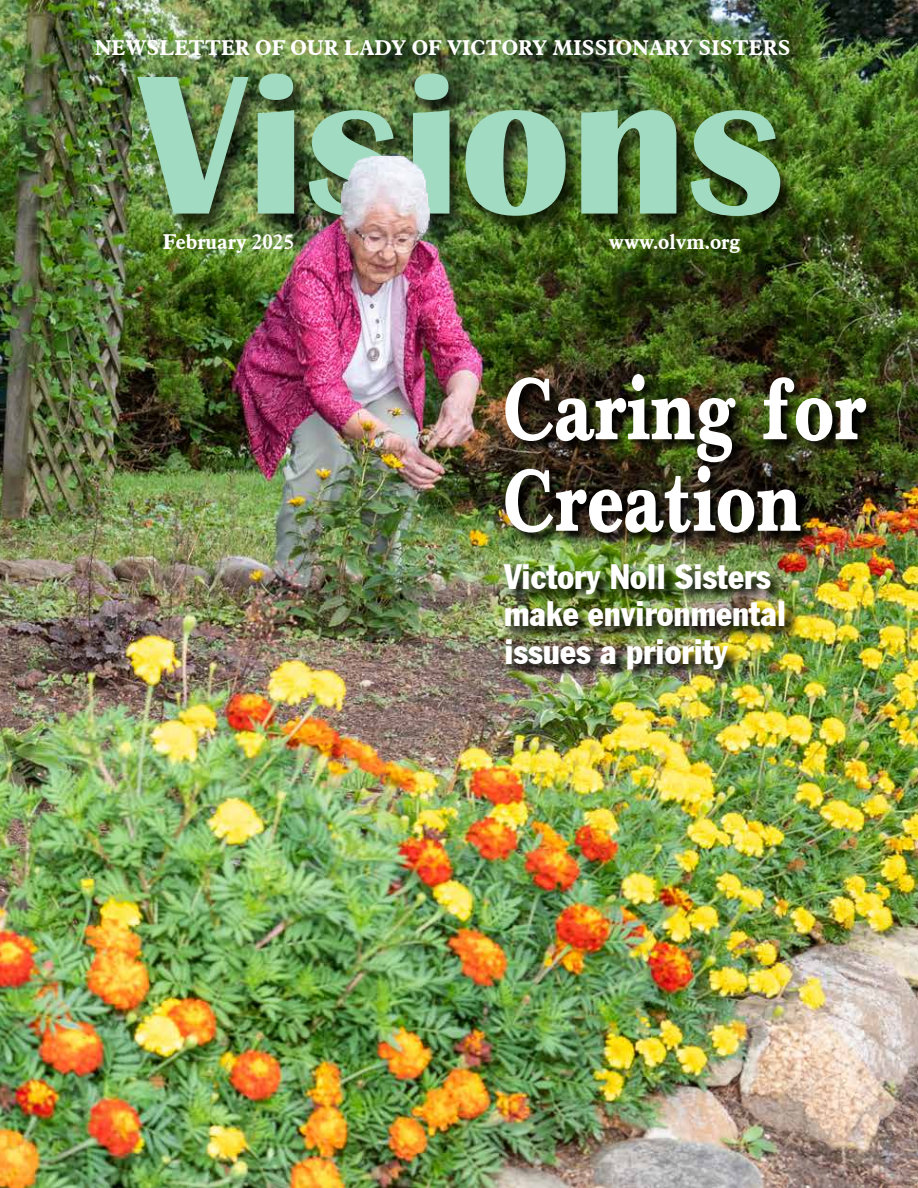
<style>
.page{position:relative;width:918px;height:1188px;background:#fff}
.page>*{position:absolute;margin:0;border:0;box-sizing:border-box;transform-origin:0 0}
.t1{font:700 204.9px "Britannic";color:#a1dbc2}
.t2{font:90px/91.5px "Baskerville AZPS Bold";letter-spacing:-.02em;color:#fff;scale:.75 1}
.t3{font:34.5px/37.5px "Jack Condensed";color:#fff}
.t4{font:700 21px "Aldine 721 BT";color:#fff}
</style>
<div class="page">
<img style="left:0;top:0;width:918px;height:1188px">
<div style="left:136px;top:75px;width:663px;height:162px;background:#000;opacity:.69"></div>
<img style="left:504px;top:373px;width:377px;height:174px">
<img style="left:503px;top:563px;width:296px;height:120px">
<img style="left:187px;top:143px;width:314px;height:91px">
<p class="t4" style="left:95px;top:35px;width:698px">NEWSLETTER OF OUR LADY OF VICTORY MISSIONARY SISTERS</p>
<h1 class="t1" style="left:138px;top:30px;width:648px">Visions</h1>
<p class="t4" style="left:163px;top:228px;width:132px">February 2025</p>
<p class="t4" style="left:609px;top:228px;width:133px">www.olvm.org</p>
<h2 class="t2" style="left:503px;top:361px;width:488px">Caring for<br>Creation</h2>
<h3 class="t3" style="left:504px;top:557px;width:284px">Victory Noll Sisters make environmental issues a priority</h3>
</div>
